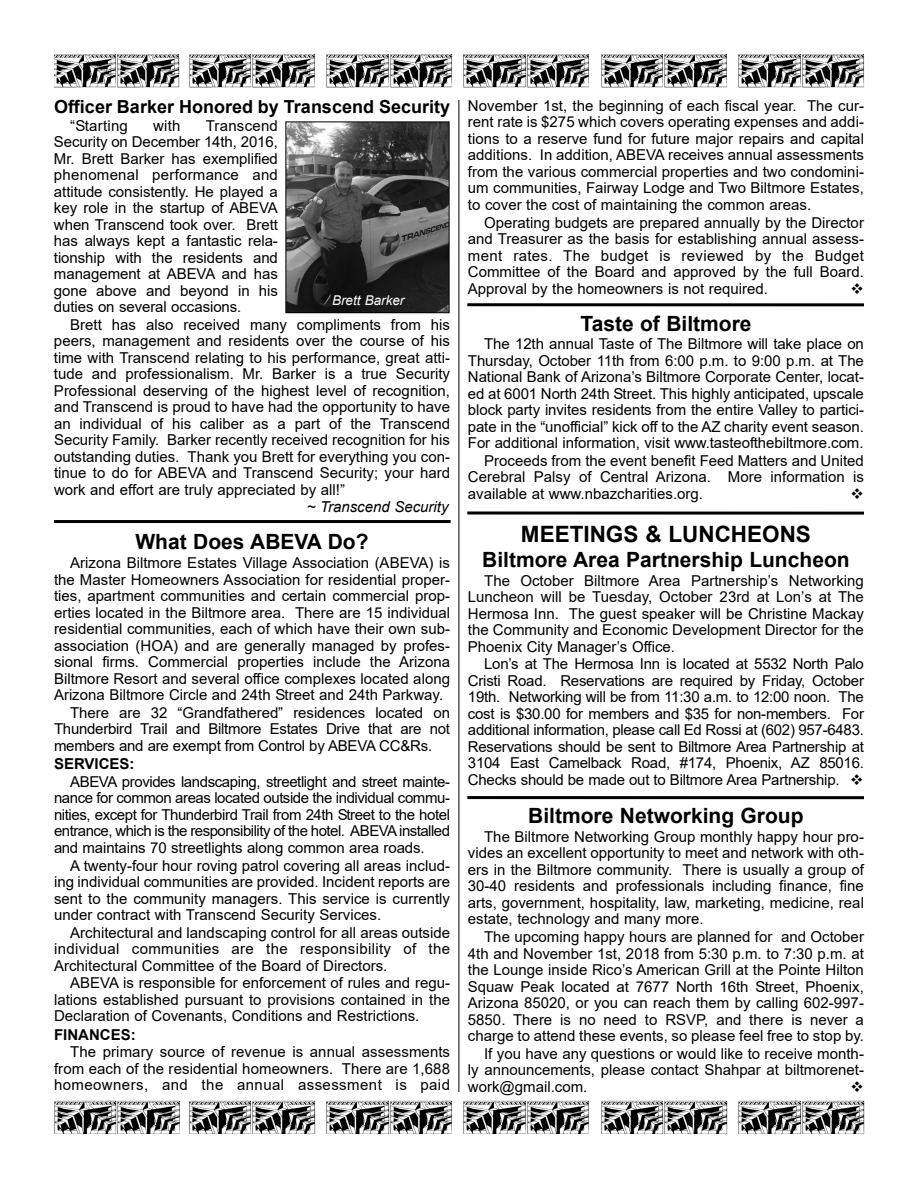
<style>
.page{position:relative;width:918px;height:1188px;background:#fff}
.page>*{position:absolute;margin:0;border:0;box-sizing:border-box;transform-origin:0 0}
.t1{font:700 22.5px "Arial";color:#000}
.t2{font:700 21px "Arial";color:#000}
.t3{font:700 18px "Arial";color:#000}
.t4{font:15px/16.5px "Arial";color:#000;text-align:justify}
.t5{font:italic 15px "Arial";color:#000}
.t6{font:700 15px "Arial";color:#000}
.t7{font:italic 13.5px "Arial";color:#fff}
</style>
<div class="page">
<img style="left:54px;top:1101px;width:63px;height:33px">
<svg style="left:117px;top:1101px;width:63px;height:33px"></svg>
<img style="left:189px;top:1101px;width:64px;height:33px">
<svg style="left:253px;top:1101px;width:62px;height:33px"></svg>
<img style="left:327px;top:1101px;width:63px;height:33px">
<svg style="left:390px;top:1101px;width:62px;height:33px"></svg>
<img style="left:464px;top:1101px;width:62px;height:33px">
<svg style="left:527px;top:1101px;width:62px;height:33px"></svg>
<img style="left:601px;top:1101px;width:64px;height:33px">
<svg style="left:665px;top:1101px;width:62px;height:33px"></svg>
<img style="left:739px;top:1101px;width:63px;height:33px">
<svg style="left:802px;top:1101px;width:63px;height:33px"></svg>
<hr style="left:459px;top:100px;width:1px;height:992px;background:#000">
<img style="left:54px;top:54px;width:62px;height:33px">
<svg style="left:117px;top:54px;width:63px;height:33px"></svg>
<img style="left:189px;top:54px;width:62px;height:33px">
<svg style="left:252px;top:54px;width:63px;height:33px"></svg>
<img style="left:327px;top:54px;width:62px;height:33px">
<svg style="left:390px;top:54px;width:62px;height:33px"></svg>
<img style="left:464px;top:54px;width:63px;height:33px">
<svg style="left:527px;top:54px;width:62px;height:33px"></svg>
<img style="left:601px;top:54px;width:64px;height:33px">
<svg style="left:665px;top:54px;width:62px;height:33px"></svg>
<img style="left:739px;top:54px;width:62px;height:33px">
<svg style="left:802px;top:54px;width:62px;height:33px"></svg>
<hr style="left:54px;top:520px;width:397px;height:3px;background:#000">
<hr style="left:467px;top:303px;width:397px;height:3px;background:#000">
<svg style="left:467px;top:511px;width:397px;height:4px;background:#3f3f3f"></svg>
<hr style="left:467px;top:796px;width:397px;height:3px;background:#000">
<img style="left:287px;top:124px;width:161px;height:187px">
<div style="left:285px;top:122px;width:165px;height:191px;border:1px solid #000"></div>
<p class="t3" style="left:54px;top:97px;width:398px">Officer Barker Honored by Transcend Security</p>
<p class="t4" style="left:70px;top:117px;width:59px">“Starting</p>
<p class="t4" style="left:153px;top:117px;width:29px">with</p>
<p class="t4" style="left:54px;top:117px;width:225px;text-indent:152px">Transcend Security on December 14th, 2016, Mr. Brett Barker has exemplified phenomenal performance and attitude consistently. He played a key role in the startup of ABEVA when Transcend took over. Brett has always kept a fantastic rela&shy;tionship with the residents and management at ABEVA and has gone above and beyond in his duties on several occasions.</p>
<p class="t4" style="left:54px;top:316px;width:398px;text-indent:16px">Brett has also received many compliments from his peers, management and residents over the course of his time with Transcend relating to his performance, great atti&shy;tude and professionalism. Mr. Barker is a true Security Professional deserving of the highest level of recognition, and Transcend is proud to have had the opportunity to have an individual of his caliber as a part of the Transcend Security Family. Barker recently received recognition for his outstanding duties. Thank you Brett for everything you con&shy;tinue to do for ABEVA and Transcend Security; your hard work and effort are truly appreciated by all!”</p>
<p class="t5" style="left:307px;top:499px;width:143px">~ Transcend Security</p>
<h2 class="t2" style="left:135px;top:530px;width:235px">What Does ABEVA Do?</h2>
<p class="t4" style="left:70px;top:555px;width:381px">Arizona Biltmore Estates Village Association (ABEVA) is</p>
<p class="t4" style="left:54px;top:571px;width:398px">the Master Homeowners Association for residential proper-</p>
<p class="t4" style="left:54px;top:588px;width:398px">ties, apartment communities and certain commercial prop-</p>
<p class="t4" style="left:54px;top:604px;width:398px">erties located in the Biltmore area. There are 15 individual</p>
<p class="t4" style="left:54px;top:621px;width:398px">residential communities, each of which have their own sub-</p>
<p class="t4" style="left:54px;top:637px;width:398px">association (HOA) and are generally managed by profes-</p>
<p class="t4" style="left:54px;top:654px;width:398px">sional firms. Commercial properties include the Arizona</p>
<p class="t4" style="left:54px;top:670px;width:398px">Biltmore Resort and several office complexes located along</p>
<p class="t4" style="left:54px;top:687px;width:391px">Arizona Biltmore Circle and 24th Street and 24th Parkway.</p>
<p class="t4" style="left:70px;top:704px;width:381px">There are 32 “Grandfathered” residences located on</p>
<p class="t4" style="left:54px;top:721px;width:398px">Thunderbird Trail and Biltmore Estates Drive that are not</p>
<p class="t4" style="left:54px;top:737px;width:380px">members and are exempt from Control by ABEVA CC&amp;Rs.</p>
<p class="t6" style="left:54px;top:756px;width:82px">SERVICES:</p>
<p class="t4" style="left:54px;top:774px;width:398px;text-indent:16px">ABEVA provides landscaping, streetlight and street mainte&shy;nance for common areas located outside the individual commu&shy;nities, except for Thunderbird Trail from 24th Street to the hotel entrance, which is the responsibility of the hotel. ABEVA installed and maintains 70 streetlights along common area roads.</p>
<p class="t4" style="left:54px;top:857px;width:398px;text-indent:16px">A twenty-four hour roving patrol covering all areas includ&shy;ing individual communities are provided. Incident reports are sent to the community managers. This service is currently under contract with Transcend Security Services.</p>
<p class="t4" style="left:54px;top:924px;width:398px;text-indent:16px">Architectural and landscaping control for all areas outside individual communities are the responsibility of the Architectural Committee of the Board of Directors.</p>
<p class="t4" style="left:54px;top:975px;width:398px;text-indent:16px">ABEVA is responsible for enforcement of rules and regu&shy;lations established pursuant to provisions contained in the Declaration of Covenants, Conditions and Restrictions.</p>
<p class="t6" style="left:54px;top:1026px;width:83px">FINANCES:</p>
<p class="t4" style="left:54px;top:1044px;width:398px;text-indent:16px">The primary source of revenue is annual assessments from each of the residential homeowners. There are 1,688 homeowners, and the annual assessment is paid</p>
<p class="t7" style="left:332px;top:293px;width:74px">Brett Barker</p>
<p class="t4" style="left:468px;top:98px;width:398px">November 1st, the beginning of each fiscal year. The cur&shy;rent rate is $275 which covers operating expenses and addi&shy;tions to a reserve fund for future major repairs and capital additions. In addition, ABEVA receives annual assessments from the various commercial properties and two condomini&shy;um communities, Fairway Lodge and Two Biltmore Estates, to cover the cost of maintaining the common areas.</p>
<p class="t4" style="left:468px;top:214px;width:398px;text-indent:16px">Operating budgets are prepared annually by the Director and Treasurer as the basis for establishing annual assess&shy;ment rates. The budget is reviewed by the Budget Committee of the Board and approved by the full Board.<br>Approval by the homeowners is not required.</p>
<h2 class="t2" style="left:580px;top:312px;width:173px">Taste of Biltmore</h2>
<p class="t4" style="left:484px;top:336px;width:381px">The 12th annual Taste of The Biltmore will take place on</p>
<p class="t4" style="left:468px;top:352px;width:398px">Thursday, October 11th from 6:00 p.m. to 9:00 p.m. at The</p>
<p class="t4" style="left:468px;top:369px;width:398px">National Bank of Arizona’s Biltmore Corporate Center, locat-</p>
<p class="t4" style="left:468px;top:385px;width:398px">ed at 6001 North 24th Street. This highly anticipated, upscale</p>
<p class="t4" style="left:468px;top:402px;width:398px">block party invites residents from the entire Valley to partici-</p>
<p class="t4" style="left:468px;top:418px;width:398px">pate in the “unofficial” kick off to the AZ charity event season.</p>
<p class="t4" style="left:468px;top:435px;width:397px">For additional information, visit www.tasteofthebiltmore.com.</p>
<p class="t4" style="left:484px;top:452px;width:381px">Proceeds from the event benefit Feed Matters and United</p>
<p class="t4" style="left:468px;top:469px;width:398px">Cerebral Palsy of Central Arizona. More information is</p>
<p class="t4" style="left:468px;top:485px;width:237px">available at www.nbazcharities.org.</p>
<h1 class="t1" style="left:521px;top:522px;width:292px">MEETINGS &amp; LUNCHEONS</h1>
<h2 class="t2" style="left:482px;top:548px;width:369px">Biltmore Area Partnership Luncheon</h2>
<p class="t4" style="left:468px;top:572px;width:398px;text-indent:16px">The October Biltmore Area Partnership’s Networking Luncheon will be Tuesday, October 23rd at Lon’s at The Hermosa Inn. The guest speaker will be Christine Mackay the Community and Economic Development Director for the Phoenix City Manager’s Office.</p>
<p class="t4" style="left:468px;top:656px;width:398px;text-indent:16px">Lon’s at The Hermosa Inn is located at 5532 North Palo Cristi Road. Reservations are required by Friday, October 19th. Networking will be from 11:30 a.m. to 12:00 noon. The cost is $30.00 for members and $35 for non-members. For additional information, please call Ed Rossi at (602) 957-6483.<br>Reservations should be sent to Biltmore Area Partnership at 3104 East Camelback Road, #174, Phoenix, AZ 85016.<br>Checks should be made out to Biltmore Area Partnership. ❖</p>
<h2 class="t2" style="left:528px;top:804px;width:277px">Biltmore Networking Group</h2>
<p class="t4" style="left:468px;top:828px;width:398px;text-indent:16px">The Biltmore Networking Group monthly happy hour pro&shy;vides an excellent opportunity to meet and network with oth&shy;ers in the Biltmore community. There is usually a group of 30-40 residents and professionals including finance, fine arts, government, hospitality, law, marketing, medicine, real estate, technology and many more.</p>
<p class="t4" style="left:484px;top:929px;width:381px">The upcoming happy hours are planned for and October</p>
<p class="t4" style="left:468px;top:945px;width:398px">4th and November 1st, 2018 from 5:30 p.m. to 7:30 p.m. at</p>
<p class="t4" style="left:468px;top:962px;width:398px">the Lounge inside Rico’s American Grill at the Pointe Hilton</p>
<p class="t4" style="left:468px;top:978px;width:398px">Squaw Peak located at 7677 North 16th Street, Phoenix,</p>
<p class="t4" style="left:468px;top:995px;width:398px">Arizona 85020, or you can reach them by calling 602-997-</p>
<p class="t4" style="left:468px;top:1011px;width:398px">5850. There is no need to RSVP, and there is never a</p>
<p class="t4" style="left:468px;top:1028px;width:398px">charge to attend these events, so please feel free to stop by.</p>
<p class="t4" style="left:484px;top:1045px;width:381px">If you have any questions or would like to receive month-</p>
<p class="t4" style="left:468px;top:1062px;width:398px">ly announcements, please contact Shahpar at biltmorenet-</p>
<p class="t4" style="left:468px;top:1078px;width:121px">work@gmail.com.</p>
</div>
